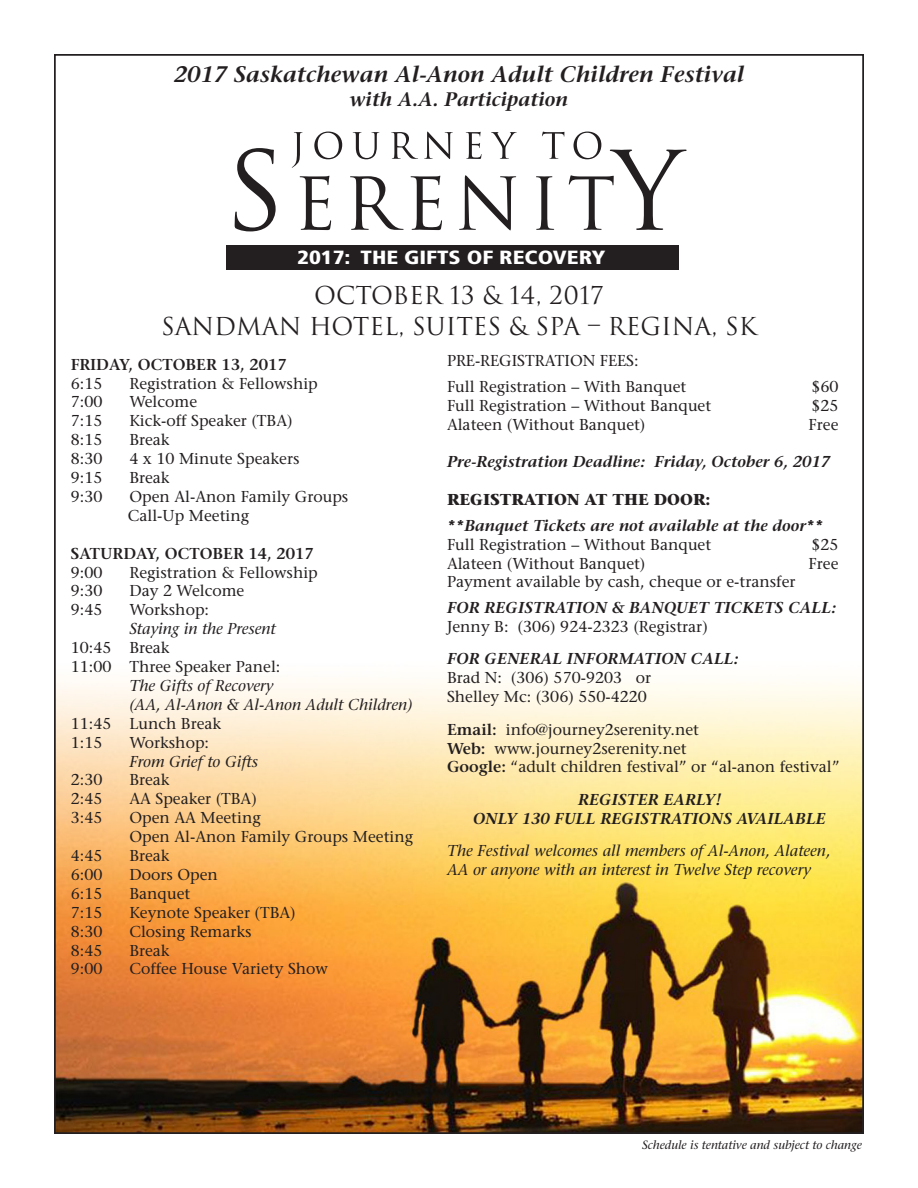
<style>
.page{position:relative;width:918px;height:1188px;background:#fff}
.page>*{position:absolute;margin:0;border:0;box-sizing:border-box;transform-origin:0 0}
.t1{font:24px "Trajan";color:#231f20}
.t2{font:italic 600 22.5px "Stone Serif";color:#231f20}
.t3{font:italic 600 19.5px "Stone Serif";color:#231f20}
.t4{font:900 condensed 19.05px "Frutiger";color:#fff;scale:1.2 1}
.Front_Schedule{font:15.75px "Stone Serif";color:#231f20}
.Front_Schedule-2{font:italic 600 15.75px "Stone Serif";color:#231f20}
.Front_Schedule-3{font:italic 15.75px/18.9px "Stone Serif";color:#231f20}
.Front_Schedule_Title{font:italic 15.75px "Stone Serif";color:#231f20}
.Front_Schedule_Date{font:600 15.75px "Stone Serif";color:#231f20}
.Front_Schedule-4{font:700 15.75px "Stone Serif";color:#231f20}
.t5{font:italic 12px "Stone Serif";color:#231f20}
.s1{font-weight:600}
</style>
<div class="page">
<img style="left:57px;top:682px;width:804px;height:449px">
<div style="left:226px;top:245px;width:453px;height:25px;background:#231f20"></div>
<svg style="left:235px;top:148px;width:41px;height:83px"></svg>
<svg style="left:300px;top:176px;width:31px;height:54px"></svg>
<svg style="left:350px;top:176px;width:54px;height:54px"></svg>
<svg style="left:411px;top:176px;width:31px;height:54px"></svg>
<svg style="left:459px;top:175px;width:57px;height:55px"></svg>
<svg style="left:292px;top:132px;width:10px;height:36px"></svg>
<svg style="left:314px;top:132px;width:28px;height:27px"></svg>
<svg style="left:353px;top:132px;width:26px;height:27px"></svg>
<svg style="left:391px;top:132px;width:27px;height:27px"></svg>
<svg style="left:424px;top:132px;width:29px;height:27px"></svg>
<svg style="left:466px;top:132px;width:16px;height:27px"></svg>
<svg style="left:491px;top:132px;width:26px;height:27px"></svg>
<svg style="left:536px;top:132px;width:151px;height:98px"></svg>
<p class="t2" style="left:174px;top:61px;width:572px">2017 Saskatchewan Al-Anon Adult Children Festival</p>
<p class="t3" style="left:350px;top:87px;width:220px">with A.A. Participation</p>
<p class="t4" style="left:297px;top:246px;width:258px">2017: THE GIFTS OF RECOVERY</p>
<p class="t1" style="left:314px;top:281px;width:291px">OCTOBER 13 &amp; 14, 2017</p>
<p class="t1" style="left:161px;top:312px;width:597px">SANDMAN HOTEL, SUITES &amp; SPA – REGINA, SK</p>
<p class="Front_Schedule_Date" style="left:71px;top:355px;width:217px">FRIDAY, OCTOBER 13, 2017</p>
<p class="Front_Schedule" style="left:71px;top:374px;width:33px">6:15</p>
<p class="Front_Schedule" style="left:129px;top:374px;width:190px">Registration &amp; Fellowship</p>
<p class="Front_Schedule" style="left:71px;top:393px;width:33px">7:00</p>
<p class="Front_Schedule" style="left:129px;top:393px;width:69px">Welcome</p>
<p class="Front_Schedule" style="left:71px;top:412px;width:33px">7:15</p>
<p class="Front_Schedule" style="left:129px;top:412px;width:165px">Kick-off Speaker (TBA)</p>
<p class="Front_Schedule" style="left:71px;top:430px;width:33px">8:15</p>
<p class="Front_Schedule" style="left:129px;top:430px;width:42px">Break</p>
<p class="Front_Schedule" style="left:71px;top:449px;width:33px">8:30</p>
<p class="Front_Schedule" style="left:129px;top:449px;width:172px">4 x 10 Minute Speakers</p>
<p class="Front_Schedule" style="left:71px;top:468px;width:33px">9:15</p>
<p class="Front_Schedule" style="left:129px;top:468px;width:42px">Break</p>
<p class="Front_Schedule" style="left:71px;top:487px;width:33px">9:30</p>
<p class="Front_Schedule" style="left:129px;top:487px;width:220px">Open Al-Anon Family Groups</p>
<p class="Front_Schedule" style="left:128px;top:506px;width:123px">Call-Up Meeting</p>
<p class="Front_Schedule_Date" style="left:71px;top:544px;width:244px">SATURDAY, OCTOBER 14, 2017</p>
<p class="Front_Schedule" style="left:71px;top:563px;width:33px">9:00</p>
<p class="Front_Schedule" style="left:129px;top:563px;width:190px">Registration &amp; Fellowship</p>
<p class="Front_Schedule" style="left:71px;top:582px;width:33px">9:30</p>
<p class="Front_Schedule" style="left:129px;top:582px;width:117px">Day 2 Welcome</p>
<p class="Front_Schedule" style="left:71px;top:601px;width:33px">9:45</p>
<p class="Front_Schedule" style="left:129px;top:601px;width:81px">Workshop:</p>
<p class="Front_Schedule_Title" style="left:129px;top:620px;width:148px">Staying in the Present</p>
<p class="Front_Schedule" style="left:71px;top:638px;width:100px">10:45 Break</p>
<p class="Front_Schedule" style="left:71px;top:657px;width:211px">11:00 Three Speaker Panel:</p>
<p class="Front_Schedule_Title" style="left:129px;top:676px;width:146px">The Gifts of Recovery</p>
<p class="Front_Schedule-3" style="left:129px;top:695px;width:284px">(AA, Al-Anon &amp; Al-Anon Adult Children)</p>
<p class="Front_Schedule" style="left:71px;top:714px;width:152px">11:45 Lunch Break</p>
<p class="Front_Schedule" style="left:71px;top:733px;width:33px">1:15</p>
<p class="Front_Schedule" style="left:129px;top:733px;width:81px">Workshop:</p>
<p class="Front_Schedule_Title" style="left:129px;top:752px;width:130px">From Grief to Gifts</p>
<p class="Front_Schedule" style="left:71px;top:771px;width:33px">2:30</p>
<p class="Front_Schedule" style="left:129px;top:771px;width:42px">Break</p>
<p class="Front_Schedule" style="left:71px;top:790px;width:33px">2:45</p>
<p class="Front_Schedule" style="left:129px;top:790px;width:129px">AA Speaker (TBA)</p>
<p class="Front_Schedule" style="left:71px;top:808px;width:33px">3:45</p>
<p class="Front_Schedule" style="left:129px;top:808px;width:133px">Open AA Meeting</p>
<p class="Front_Schedule" style="left:129px;top:827px;width:285px">Open Al-Anon Family Groups Meeting</p>
<p class="Front_Schedule" style="left:71px;top:846px;width:33px">4:45</p>
<p class="Front_Schedule" style="left:129px;top:846px;width:42px">Break</p>
<p class="Front_Schedule" style="left:71px;top:865px;width:33px">6:00</p>
<p class="Front_Schedule" style="left:129px;top:865px;width:90px">Doors Open</p>
<p class="Front_Schedule" style="left:71px;top:884px;width:33px">6:15</p>
<p class="Front_Schedule" style="left:129px;top:884px;width:62px">Banquet</p>
<p class="Front_Schedule" style="left:71px;top:903px;width:33px">7:15</p>
<p class="Front_Schedule" style="left:129px;top:903px;width:168px">Keynote Speaker (TBA)</p>
<p class="Front_Schedule" style="left:71px;top:922px;width:33px">8:30</p>
<p class="Front_Schedule" style="left:129px;top:922px;width:124px">Closing Remarks</p>
<p class="Front_Schedule" style="left:71px;top:941px;width:33px">8:45</p>
<p class="Front_Schedule" style="left:129px;top:941px;width:42px">Break</p>
<p class="Front_Schedule" style="left:71px;top:960px;width:33px">9:00</p>
<p class="Front_Schedule" style="left:129px;top:960px;width:200px">Coffee House Variety Show</p>
<p class="Front_Schedule" style="left:447px;top:351px;width:193px">PRE-REGISTRATION FEES:</p>
<p class="Front_Schedule" style="left:447px;top:377px;width:241px">Full Registration – With Banquet</p>
<p class="Front_Schedule" style="left:811px;top:377px;width:29px">$60</p>
<p class="Front_Schedule" style="left:447px;top:396px;width:266px">Full Registration – Without Banquet</p>
<p class="Front_Schedule" style="left:811px;top:396px;width:29px">$25</p>
<p class="Front_Schedule" style="left:447px;top:415px;width:200px">Alateen (Without Banquet)</p>
<p class="Front_Schedule" style="left:809px;top:415px;width:31px">Free</p>
<p class="Front_Schedule-2" style="left:447px;top:453px;width:385px">Pre-Registration Deadline: Friday, October 6, 2017</p>
<p class="Front_Schedule-4" style="left:447px;top:490px;width:265px">REGISTRATION AT THE DOOR:</p>
<p class="Front_Schedule-2" style="left:447px;top:516px;width:378px">**Banquet Tickets are not available at the door**</p>
<p class="Front_Schedule" style="left:447px;top:535px;width:266px">Full Registration – Without Banquet</p>
<p class="Front_Schedule" style="left:811px;top:535px;width:29px">$25</p>
<p class="Front_Schedule" style="left:447px;top:554px;width:200px">Alateen (Without Banquet)</p>
<p class="Front_Schedule" style="left:809px;top:554px;width:31px">Free</p>
<p class="Front_Schedule" style="left:447px;top:573px;width:350px">Payment available by cash, cheque or e-transfer</p>
<p class="Front_Schedule-2" style="left:447px;top:598px;width:391px">FOR REGISTRATION &amp; BANQUET TICKETS CALL:</p>
<p class="Front_Schedule" style="left:447px;top:617px;width:262px">Jenny B: (306) 924-2323 (Registrar)</p>
<p class="Front_Schedule-2" style="left:447px;top:650px;width:293px">FOR GENERAL INFORMATION CALL:</p>
<p class="Front_Schedule" style="left:447px;top:668px;width:206px">Brad N: (306) 570-9203 or</p>
<p class="Front_Schedule" style="left:447px;top:687px;width:201px">Shelley Mc: (306) 550-4220</p>
<p class="Front_Schedule" style="left:447px;top:720px;width:254px"><span class="s1">Email:</span> info@journey2serenity.net</p>
<p class="Front_Schedule" style="left:447px;top:739px;width:241px"><span class="s1">Web:</span> www.journey2serenity.net</p>
<p class="Front_Schedule" style="left:447px;top:758px;width:394px"><span class="s1">Google:</span> “adult children festival” or “al-anon festival”</p>
<p class="Front_Schedule-2" style="left:578px;top:790px;width:144px">REGISTER EARLY!</p>
<p class="Front_Schedule-2" style="left:473px;top:809px;width:354px">ONLY 130 FULL REGISTRATIONS AVAILABLE</p>
<p class="Front_Schedule-3" style="left:447px;top:841px;width:385px">The Festival welcomes all members of Al-Anon, Alateen,<br>AA or anyone with an interest in Twelve Step recovery</p>
<p class="t5" style="left:642px;top:1137px;width:221px">Schedule is tentative and subject to change</p>
</div>
